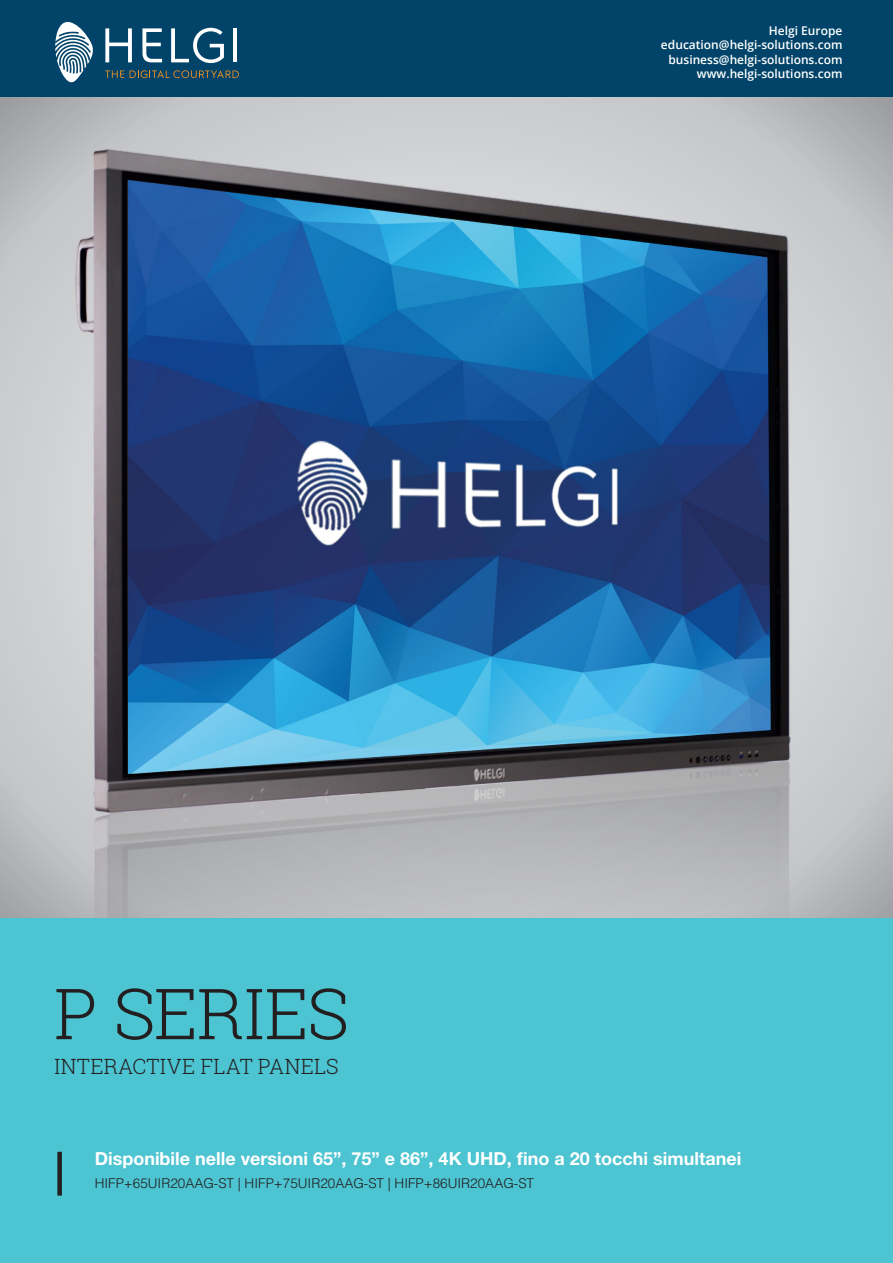
<style>
.page{position:relative;width:893px;height:1263px;background:#fff}
.page>*{position:absolute;margin:0;border:0;box-sizing:border-box;transform-origin:0 0}
.t1{font:300 70.5px "Roboto Slab";letter-spacing:-.02em;color:#231f20}
.t2{font:300 21px "Roboto Slab";letter-spacing:.015em;color:#231f20}
.Sottotitolo_copertin{font:700 18px "Helvetica Neue LT Std";color:#fff}
.Testo_di_identificaz{font:300 13.5px "Helvetica LT Std";color:#231f20}
.Indirizzo_in_alto_a{font:600 12px "Open Sans";color:#fff}
</style>
<div class="page">
<div style="left:0;top:0;width:893px;height:104px;background:#024469"></div>
<img style="left:1px;top:22px;width:892px;height:896px">
<div style="left:0;top:918px;width:893px;height:345px;background:#4dc4d1"></div>
<div style="left:57px;top:1152px;width:5px;height:43px;background:#231f20"></div>
<p class="Indirizzo_in_alto_a" style="left:769px;top:22px;width:75px">Helgi Europe</p>
<p class="Indirizzo_in_alto_a" style="left:661px;top:37px;width:183px">education@helgi-solutions.com</p>
<p class="Indirizzo_in_alto_a" style="left:668px;top:51px;width:176px">business@helgi-solutions.com</p>
<p class="Indirizzo_in_alto_a" style="left:697px;top:65px;width:147px">www.helgi-solutions.com</p>
<p class="t1" style="left:54px;top:965px;width:297px">P SERIES</p>
<p class="t2" style="left:54px;top:1052px;width:286px">INTERACTIVE FLAT PANELS</p>
<p class="Sottotitolo_copertin" style="left:95px;top:1147px;width:648px">Disponibile nelle versioni 65”, 75” e 86”, 4K UHD, fino a 20 tocchi simultanei</p>
<p class="Testo_di_identificaz" style="left:95px;top:1175px;width:441px">HIFP+65UIR20AAG-ST | HIFP+75UIR20AAG-ST | HIFP+86UIR20AAG-ST</p>
</div>
